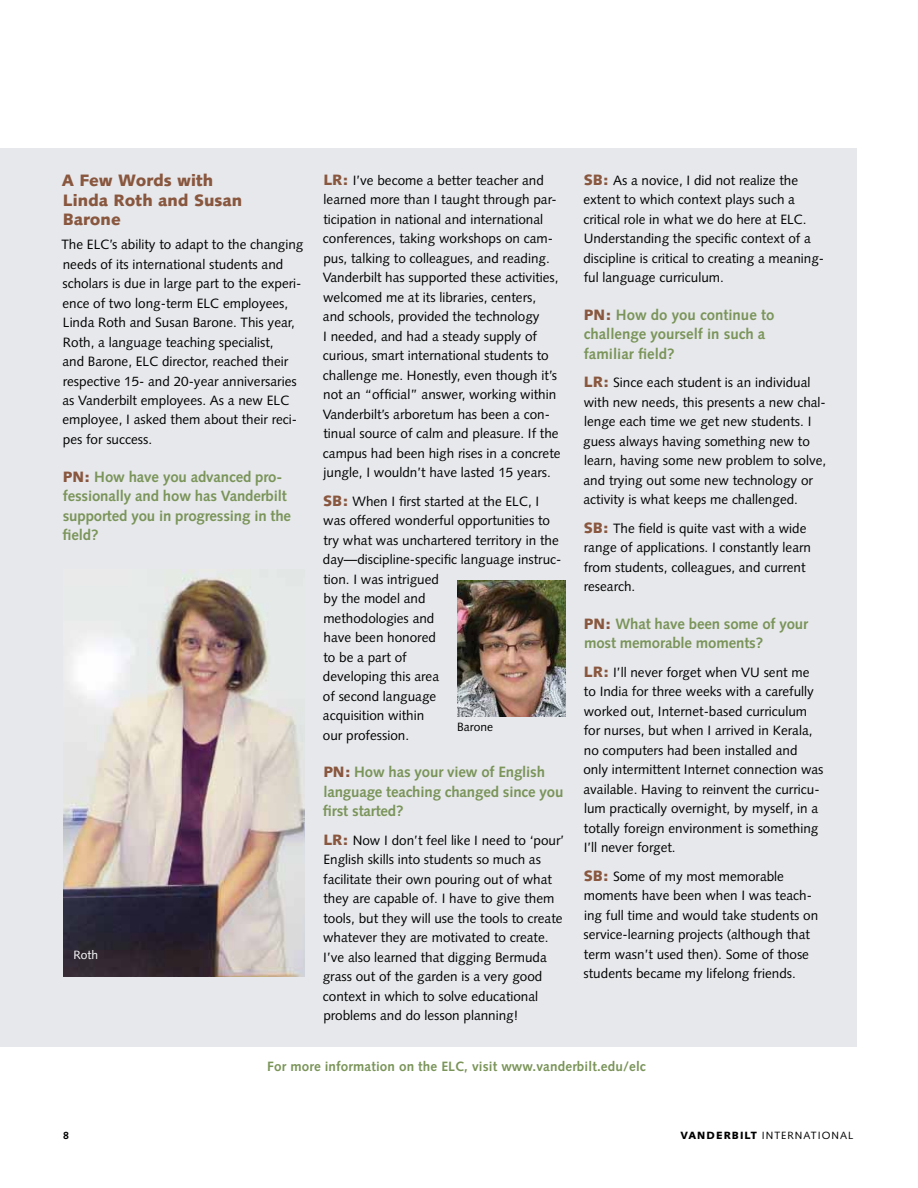
<style>
.page{position:relative;width:918px;height:1188px;background:#fff}
.page>*{position:absolute;margin:0;border:0;box-sizing:border-box;transform-origin:0 0}
.t1{font:900 16.5px/19.5px "Syntax";color:#89563e}
.t2{font:700 15px/19.5px "Syntax";letter-spacing:-.01em;color:#7a9459}
.t3{font:13.5px/19.5px "Syntax";color:#000}
.t4{font:700 13.5px "Syntax";letter-spacing:.01em;color:#7a9459}
.t5{font:12px "Syntax";color:#000}
.t6{font:12px "Syntax";color:#fff}
.t7{font:10.5px "Syntax";letter-spacing:.1em;color:#000}
.t8{font:700 10.5px "Syntax";color:#000}
.s1{font-weight:900;color:#89563e}
.s2{font-weight:900;font-size:15px;color:#89563e}
.s3{font-weight:900}
</style>
<div class="page">
<div style="left:0;top:148px;width:856px;height:899px;background:#e6e8eb"></div>
<img style="left:457px;top:580px;width:108px;height:136px">
<img style="left:63px;top:570px;width:242px;height:406px">
<p class="t1" style="left:62px;top:171px;width:182px">A Few Words with<br>Linda Roth and Susan<br>Barone</p>
<p class="t3" style="left:61px;top:235px;width:244px">The ELC’s ability to adapt to the changing needs of its international students and scholars is due in large part to the experi&shy;ence of two long-term ELC employees, Linda Roth and Susan Barone. This year, Roth, a language teaching specialist,<br>and Barone, ELC director, reached their respective 15- and 20-year anniversaries as Vanderbilt employees. As a new ELC employee, I asked them about their reci&shy;pes for success.</p>
<p class="t2" style="left:62px;top:467px;width:230px"><span class="s1">PN:</span> How have you advanced pro&shy;fessionally and how has Vanderbilt supported you in progressing in the field?</p>
<p class="t6" style="left:73px;top:948px;width:26px">Roth</p>
<p class="t3" style="left:323px;top:171px;width:239px"><span class="s2">LR:</span> I’ve become a better teacher and learned more than I taught through par&shy;ticipation in national and international conferences, taking workshops on cam&shy;pus, talking to colleagues, and reading.<br>Vanderbilt has supported these activities, welcomed me at its libraries, centers, and schools, provided the technology<br>I needed, and had a steady supply of curious, smart international students to challenge me. Honestly, even though it’s not an “official” answer, working within Vanderbilt’s arboretum has been a con&shy;tinual source of calm and pleasure. If the campus had been high rises in a concrete jungle, I wouldn’t have lasted 15 years.</p>
<p class="t3" style="left:323px;top:492px;width:240px"><span class="s2">SB:</span> When I first started at the ELC, I was offered wonderful opportunities to try what was unchartered territory in the day—discipline-specific language instruc&shy;tion. I was intrigued<br>by the model and<br>methodologies and<br>have been honored<br>to be a part of<br>developing this area<br>of second language<br>acquisition within<br>our profession.</p>
<p class="t2" style="left:323px;top:763px;width:242px"><span class="s1">PN:</span> How has your view of English language teaching changed since you first started?</p>
<p class="t3" style="left:323px;top:831px;width:243px"><span class="s2">LR:</span> Now I don’t feel like I need to ‘pour’ English skills into students so much as facilitate their own pouring out of what they are capable of. I have to give them tools, but they will use the tools to create whatever they are motivated to create.<br>I’ve also learned that digging Bermuda grass out of the garden is a very good context in which to solve educational problems and do lesson planning!</p>
<p class="t5" style="left:457px;top:719px;width:37px">Barone</p>
<p class="t3" style="left:583px;top:171px;width:242px"><span class="s2">SB:</span> As a novice, I did not realize the extent to which context plays such a critical role in what we do here at ELC.<br>Understanding the specific context of a discipline is critical to creating a meaning&shy;ful language curriculum.</p>
<p class="t2" style="left:584px;top:305px;width:192px"><span class="s1">PN:</span> How do you continue to challenge yourself in such a familiar field?</p>
<p class="t3" style="left:583px;top:373px;width:245px"><span class="s2">LR:</span> Since each student is an individual with new needs, this presents a new chal&shy;lenge each time we get new students. I guess always having something new to learn, having some new problem to solve, and trying out some new technology or activity is what keeps me challenged.</p>
<p class="t3" style="left:584px;top:519px;width:229px"><span class="s2">SB:</span> The field is quite vast with a wide range of applications. I constantly learn from students, colleagues, and current research.</p>
<p class="t2" style="left:584px;top:614px;width:226px"><span class="s1">PN:</span> What have been some of your most memorable moments?</p>
<p class="t3" style="left:583px;top:663px;width:242px"><span class="s2">LR:</span> I’ll never forget when VU sent me to India for three weeks with a carefully worked out, Internet-based curriculum for nurses, but when I arrived in Kerala, no computers had been installed and only intermittent Internet connection was available. Having to reinvent the curricu&shy;lum practically overnight, by myself, in a totally foreign environment is something I’ll never forget.</p>
<p class="t3" style="left:584px;top:867px;width:236px"><span class="s2">SB:</span> Some of my most memorable moments have been when I was teach&shy;ing full time and would take students on service-learning projects (although that term wasn’t used then). Some of those students became my lifelong friends.</p>
<p class="t4" style="left:267px;top:1059px;width:380px">For more information on the ELC, visit www.vanderbilt.edu/elc</p>
<p class="t8" style="left:63px;top:1129px;width:7px">8</p>
<p class="t7" style="left:681px;top:1129px;width:174px"><span class="s3">VANDERBILT</span> INTERNATIONAL</p>
</div>
